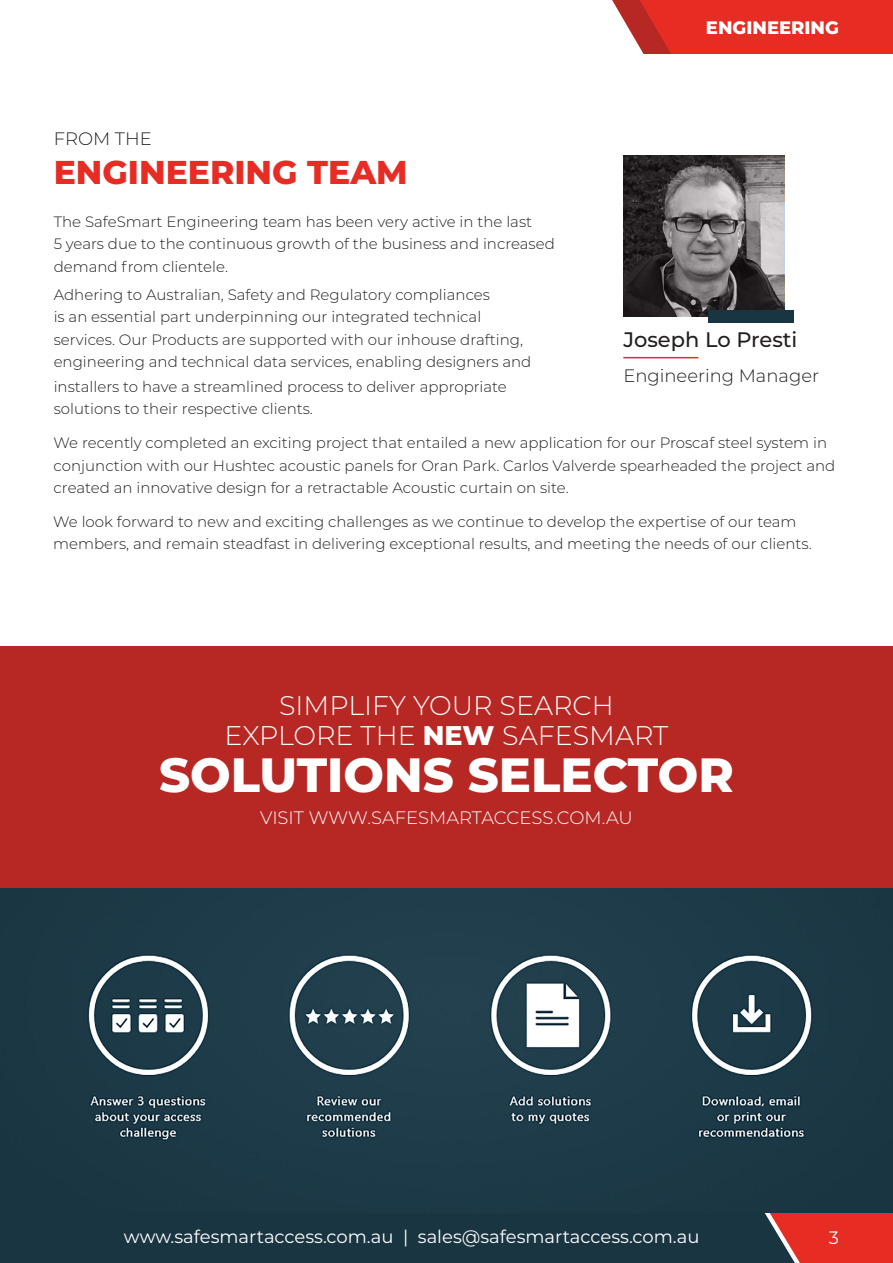
<style>
.page{position:relative;width:893px;height:1263px;background:#fff}
.page>*{position:absolute;margin:0;border:0;box-sizing:border-box;transform-origin:0 0}
.t1{font:800 48px "Montserrat";color:#fff}
.t2{font:800 33px "Montserrat";color:#e72c24}
.t3{font:300 27px/30px "Montserrat";color:#fff;text-align:center}
.t4{font:500 21px "Montserrat";color:#231f20}
.t5{font:18px "Montserrat";color:#fff}
.t6{font:300 18px "Montserrat";color:#fff}
.t7{font:300 18px "Montserrat";color:#231f20}
.t8{font:800 18px "Montserrat";color:#fff}
.t9{font:300 15px/22.5px "Montserrat";color:#231f20}
.s1{font-weight:800}
</style>
<div class="page">
<div style="left:0;top:1212px;width:763px;height:51px;background:#193541"></div>
<svg style="left:763px;top:1212px;width:130px;height:51px;background:#c93530"></svg>
<svg style="left:612px;top:0;width:281px;height:54px;background:#e33730"></svg>
<div style="left:0;top:646px;width:893px;height:243px;background:#b72824"></div>
<svg style="left:623px;top:156px;width:161px;height:160px;background:#625e5f"></svg>
<div style="left:708px;top:310px;width:85px;height:13px;background:#193541"></div>
<hr style="left:623px;top:357px;width:75px;height:1px;background:#e72c24">
<img style="left:0;top:889px;width:893px;height:323px">
<p class="t8" style="left:706px;top:14px;width:135px">ENGINEERING</p>
<p class="t7" style="left:54px;top:126px;width:100px">FROM THE</p>
<p class="t2" style="left:54px;top:148px;width:356px">ENGINEERING TEAM</p>
<p class="t9" style="left:54px;top:210px;width:503px">The SafeSmart Engineering team has been very active in the last<br>5 years due to the continuous growth of the business and increased demand from clientele.</p>
<p class="t9" style="left:54px;top:283px;width:479px">Adhering to Australian, Safety and Regulatory compliances<br>is an essential part underpinning our integrated technical services. Our Products are supported with our inhouse drafting, engineering and technical data services, enabling designers and</p>
<p class="t9" style="left:54px;top:375px;width:455px">installers to have a streamlined process to deliver appropriate solutions to their respective clients.</p>
<p class="t9" style="left:54px;top:431px;width:783px">We recently completed an exciting project that entailed a new application for our Proscaf steel system in conjunction with our Hushtec acoustic panels for Oran Park. Carlos Valverde spearheaded the project and created an innovative design for a retractable Acoustic curtain on site.</p>
<p class="t9" style="left:53px;top:509px;width:760px">We look forward to new and exciting challenges as we continue to develop the expertise of our team members, and remain steadfast in delivering exceptional results, and meeting the needs of our clients.</p>
<p class="t4" style="left:623px;top:325px;width:176px">Joseph Lo Presti</p>
<p class="t7" style="left:623px;top:363px;width:197px">Engineering Manager</p>
<p class="t3" style="left:225px;top:690px;width:445px">SIMPLIFY YOUR SEARCH<br>EXPLORE THE <span class="s1">NEW</span> SAFESMART</p>
<p class="t1" style="left:159px;top:739px;width:576px">SOLUTIONS SELECTOR</p>
<p class="t6" style="left:260px;top:805px;width:374px">VISIT WWW.SAFESMARTACCESS.COM.AU</p>
<p class="t5" style="left:124px;top:1225px;width:577px">www.safesmartaccess.com.au | sales@safesmartaccess.com.au</p>
<p class="t5" style="left:829px;top:1225px;width:12px">3</p>
</div>
